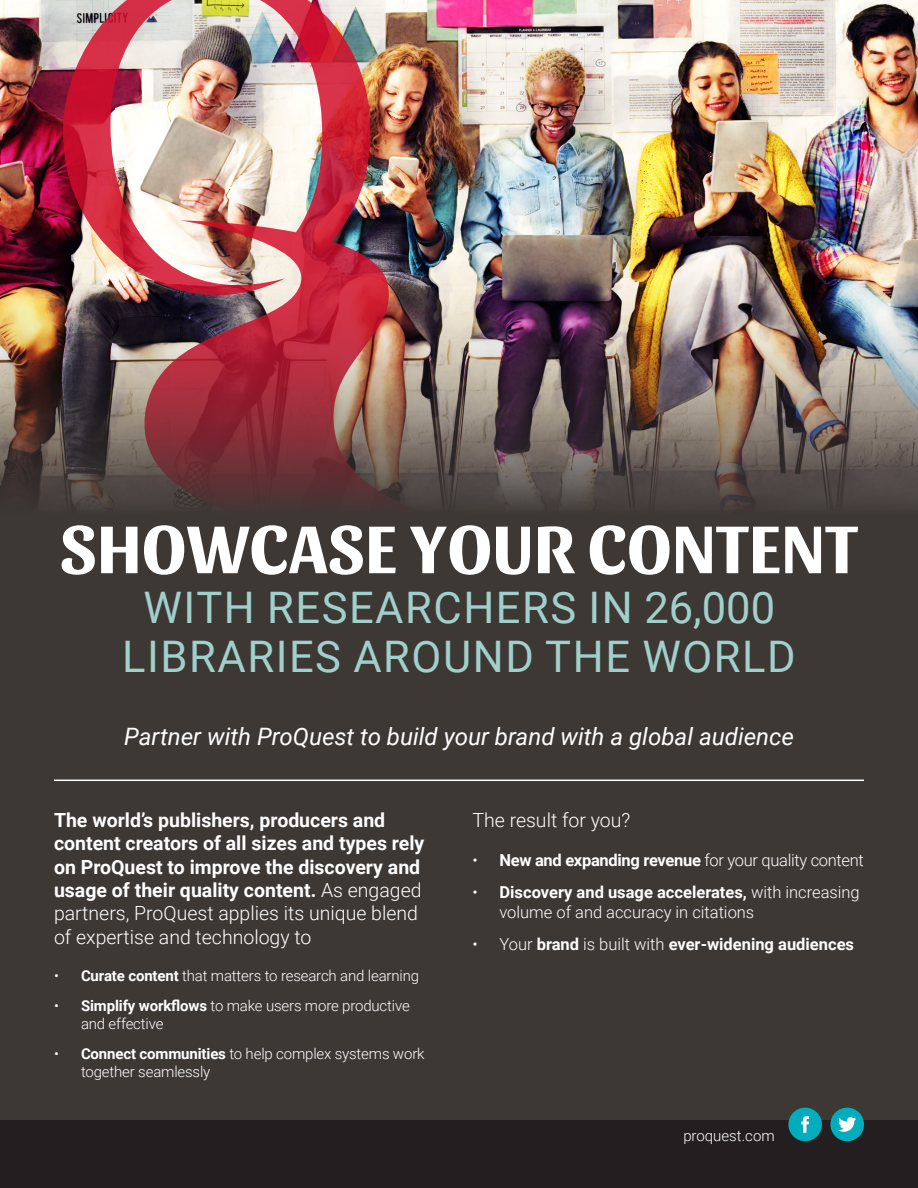
<style>
.page{position:relative;width:918px;height:1188px;background:#fff}
.page>*{position:absolute;margin:0;border:0;box-sizing:border-box;transform-origin:0 0}
.t1{font:700 70.5px "Sansita";letter-spacing:.01em;color:#fff}
.t2{font:43.5px/49.5px "Roboto";letter-spacing:.035em;color:#a0d0cb;text-align:center}
.t3{font:italic 24px "Roboto";color:#fff}
.t4{font:700 19.5px/23.4px "Roboto";color:#fff}
.t5{font:300 19.5px "Roboto";color:#fff}
.t6{font:300 16.5px/19.8px "Roboto";color:#fff}
.t7{font:300 16.5px "Roboto";letter-spacing:-.02em;color:#fff}
.t8{font:700 16.5px "Roboto";color:#fff}
.t9{font:300 15px/18px "Roboto";letter-spacing:-.01em;color:#fff}
.s1{font-weight:300}
.s2{font-weight:700}
</style>
<div class="page">
<img style="left:0;top:0;width:918px;height:270px">
<img style="left:62px;top:0;width:680px;height:270px">
<img style="left:0;top:270px;width:918px;height:245px">
<div style="left:0;top:1120px;width:918px;height:68px;background:#231f20"></div>
<div style="left:0;top:515px;width:918px;height:605px;background:#3e3835"></div>
<div style="left:788px;top:1108px;width:34px;height:33px;background:#00adbc;border-radius:50%"></div>
<svg style="left:801px;top:1116px;width:8px;height:17px"></svg>
<div style="left:830px;top:1108px;width:34px;height:33px;background:#00adbc;border-radius:50%"></div>
<svg style="left:838px;top:1117px;width:18px;height:15px"></svg>
<hr style="left:54px;top:780px;width:810px;height:1px;background:#fff">
<p class="t1" style="left:60px;top:507px;width:799px">SHOWCASE YOUR CONTENT</p>
<p class="t2" style="left:122px;top:581px;width:675px">WITH RESEARCHERS IN 26,000<br>LIBRARIES AROUND THE WORLD</p>
<p class="t3" style="left:124px;top:720px;width:671px">Partner with ProQuest to build your brand with a global audience</p>
<p class="t4" style="left:54px;top:808px;width:372px">The world’s publishers, producers and content creators of all sizes and types rely on ProQuest to improve the discovery and usage of their quality content. <span class="s1">As engaged partners, ProQuest applies its unique blend of expertise and technology to</span></p>
<p class="t9" style="left:54px;top:966px;width:367px">• <span class="s2">Curate content</span> that matters to research and learning</p>
<p class="t9" style="left:81px;top:996px;width:330px;text-indent:-27px">• <span class="s2">Simplify workflows</span> to make users more productive and effective</p>
<p class="t9" style="left:81px;top:1044px;width:345px;text-indent:-27px">• <span class="s2">Connect communities</span> to help complex systems work together seamlessly</p>
<p class="t5" style="left:472px;top:806px;width:159px">The result for you?</p>
<p class="t7" style="left:472px;top:849px;width:393px">• <span class="s2">New and expanding revenue</span> for your quality content</p>
<p class="t6" style="left:500px;top:882px;width:362px;text-indent:-27px">• <span class="s2">Discovery and usage accelerates,</span> with increasing volume of and accuracy in citations</p>
<p class="t8" style="left:472px;top:932px;width:383px"><span class="s1">• Your</span> brand <span class="s1">is built with</span> ever-widening audiences</p>
<p class="t9" style="left:683px;top:1126px;width:93px">proquest.com</p>
</div>
